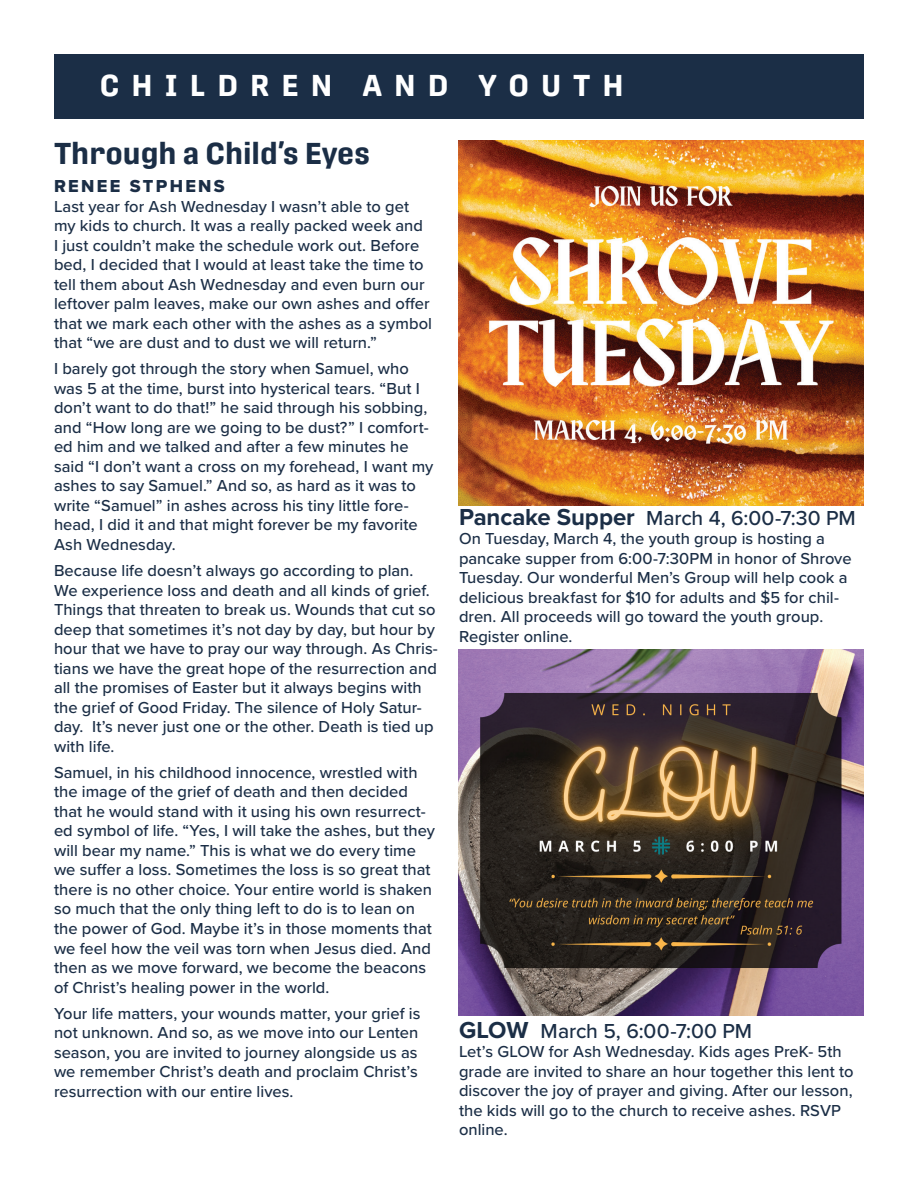
<style>
.page{position:relative;width:918px;height:1188px;background:#fff}
.page>*{position:absolute;margin:0;border:0;box-sizing:border-box;transform-origin:0 0}
.t1{font:700 30px "Protipo";color:#1b2e46}
.t2{font:700 30px "Protipo";letter-spacing:.4em;color:#fff}
.t3{font:500 21px "Proxima Nova";letter-spacing:-.005em;color:#1b2e46}
.t4{font:18px "Proxima Nova Extrabld";letter-spacing:.13em;color:#1b2e46}
.t5{font:500 16.5px/19.5px "Proxima Nova";color:#1b2e46}
.s1{font-weight:700;font-size:24px}
</style>
<div class="page">
<div style="left:54px;top:54px;width:810px;height:65px;background:#1b2e46"></div>
<img style="left:458px;top:650px;width:406px;height:365px">
<img style="left:458px;top:140px;width:406px;height:366px">
<h1 class="t2" style="left:100px;top:68px;width:525px">CHILDREN AND YOUTH</h1>
<h1 class="t1" style="left:54px;top:136px;width:317px">Through a Child’s Eyes</h1>
<p class="t4" style="left:54px;top:173px;width:172px">RENEE STPHENS</p>
<p class="t5" style="left:54px;top:196px;width:380px">Last year for Ash Wednesday I wasn’t able to get my kids to church. It was a really packed week and<br>I just couldn’t make the schedule work out. Before bed, I decided that I would at least take the time to tell them about Ash Wednesday and even burn our leftover palm leaves, make our own ashes and offer that we mark each other with the ashes as a symbol that “we are dust and to dust we will return.”</p>
<p class="t5" style="left:54px;top:359px;width:381px">I barely got through the story when Samuel, who was 5 at the time, burst into hysterical tears. “But I don’t want to do that!” he said through his sobbing, and “How long are we going to be dust?” I comfort&shy;ed him and we talked and after a few minutes he said “I don’t want a cross on my forehead, I want my ashes to say Samuel.” And so, as hard as it was to write “Samuel” in ashes across his tiny little fore&shy;head, I did it and that might forever be my favorite Ash Wednesday.</p>
<p class="t5" style="left:54px;top:560px;width:385px">Because life doesn’t always go according to plan.<br>We experience loss and death and all kinds of grief.<br>Things that threaten to break us. Wounds that cut so deep that sometimes it’s not day by day, but hour by hour that we have to pray our way through. As Chris&shy;tians we have the great hope of the resurrection and all the promises of Easter but it always begins with the grief of Good Friday. The silence of Holy Satur&shy;day. It’s never just one or the other. Death is tied up with life.</p>
<p class="t5" style="left:54px;top:762px;width:383px">Samuel, in his childhood innocence, wrestled with the image of the grief of death and then decided that he would stand with it using his own resurrect&shy;ed symbol of life. “Yes, I will take the ashes, but they will bear my name.” This is what we do every time we suffer a loss. Sometimes the loss is so great that there is no other choice. Your entire world is shaken so much that the only thing left to do is to lean on the power of God. Maybe it’s in those moments that we feel how the veil was torn when Jesus died. And then as we move forward, we become the beacons of Christ’s healing power in the world.</p>
<p class="t5" style="left:54px;top:1003px;width:368px">Your life matters, your wounds matter, your grief is not unknown. And so, as we move into our Lenten season, you are invited to journey alongside us as we remember Christ’s death and proclaim Christ’s resurrection with our entire lives.</p>
<p class="t3" style="left:459px;top:502px;width:398px"><span class="s1">Pancake Supper</span> March 4, 6:00-7:30 PM</p>
<p class="t5" style="left:459px;top:528px;width:394px">On Tuesday, March 4, the youth group is hosting a pancake supper from 6:00-7:30PM in honor of Shrove Tuesday. Our wonderful Men’s Group will help cook a delicious breakfast for $10 for adults and $5 for chil&shy;dren. All proceeds will go toward the youth group.<br>Register online.</p>
<p class="t3" style="left:459px;top:1015px;width:295px"><span class="s1">GLOW</span> March 5, 6:00-7:00 PM</p>
<p class="t5" style="left:459px;top:1041px;width:396px">Let’s GLOW for Ash Wednesday. Kids ages PreK- 5th grade are invited to share an hour together this lent to discover the joy of prayer and giving. After our lesson, the kids will go to the church to receive ashes. RSVP online.</p>
</div>
